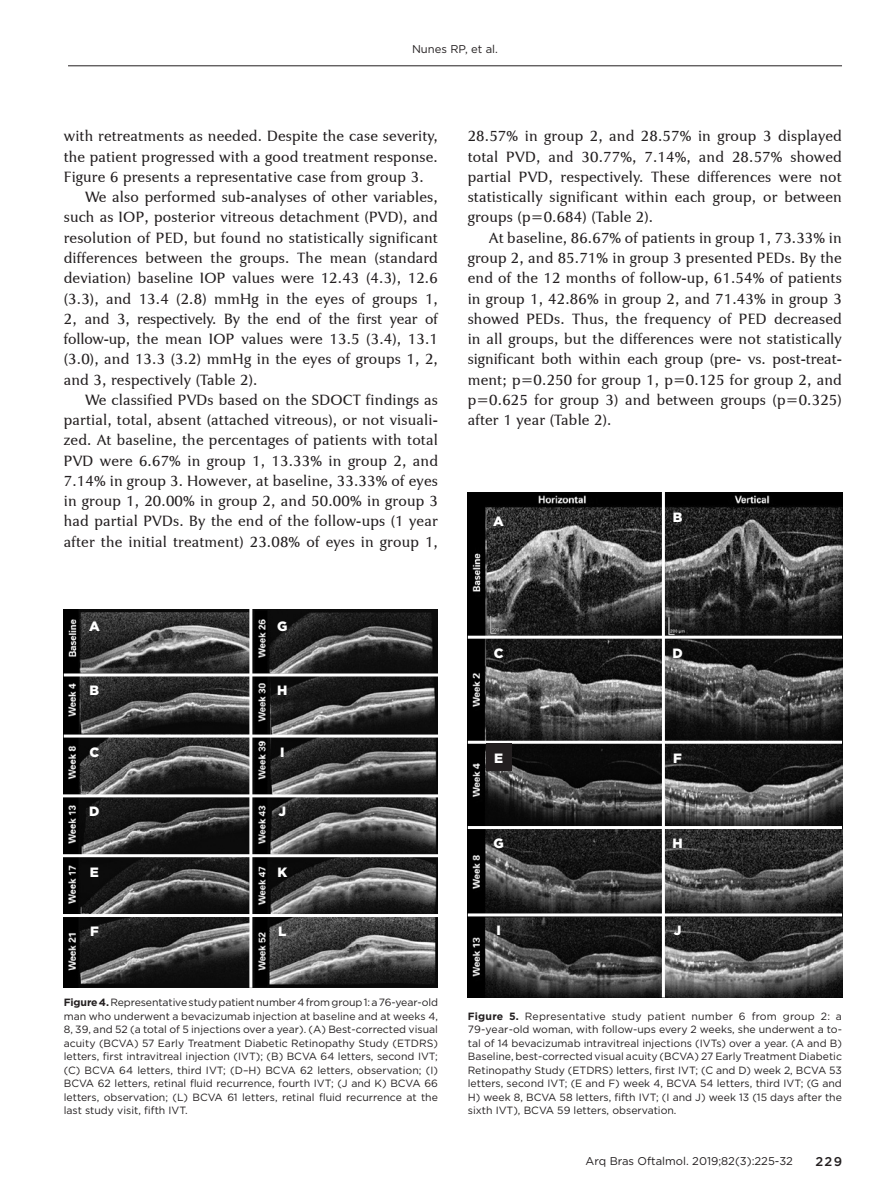
<style>
.page{position:relative;width:893px;height:1191px;background:#fff}
.page>*{position:absolute;margin:0;border:0;box-sizing:border-box;transform-origin:0 0}
.t1{font:15px/20.2px "Jaguar JC Book";letter-spacing:.015em;color:#231f20;text-align:justify}
.t2{font:15px "Jaguar JC Book";letter-spacing:-.005em;color:#231f20}
.t3{font:900 13.5px "Gotham";color:#fff}
.t4{font:500 12.75px "Gotham";color:#231f20}
.t5{font:11.25px "Gotham";color:#231f20}
.t6{font:10.5px/13.5px "Gotham";color:#231f20;text-align:justify}
.s1{font-weight:700}
</style>
<div class="page">
<hr style="left:68px;top:65px;width:774px;height:1px;background:#231f20">
<img style="left:64px;top:609px;width:374px;height:378px">
<hr style="left:249px;top:607px;width:3px;height:380px;background:#fff">
<hr style="left:64px;top:673px;width:374px;height:3px;background:#fff">
<hr style="left:64px;top:734px;width:374px;height:3px;background:#fff">
<hr style="left:62px;top:794px;width:380px;height:3px;background:#fff">
<hr style="left:62px;top:854px;width:380px;height:3px;background:#fff">
<hr style="left:62px;top:914px;width:380px;height:3px;background:#fff">
<img style="left:468px;top:492px;width:374px;height:505px">
<hr style="left:662px;top:490px;width:3px;height:507px;background:#fff">
<hr style="left:468px;top:635px;width:374px;height:3px;background:#fff">
<hr style="left:468px;top:740px;width:374px;height:3px;background:#fff">
<hr style="left:468px;top:826px;width:374px;height:3px;background:#fff">
<hr style="left:468px;top:913px;width:374px;height:3px;background:#fff">
<div style="left:486px;top:743px;width:25px;height:27px;background:#231f20"></div>
<p class="t5" style="left:412px;top:41px;width:87px">Nunes RP, et al.</p>
<p class="t1" style="left:64px;top:126px;width:376px">with retreatments as needed. Despite the case severity,</p>
<p class="t1" style="left:64px;top:147px;width:376px">the patient progressed with a good treatment response.</p>
<p class="t1" style="left:64px;top:167px;width:361px">Figure 6 presents a representative case from group 3.</p>
<p class="t1" style="left:85px;top:187px;width:354px">We also performed sub-analyses of other variables,</p>
<p class="t1" style="left:64px;top:207px;width:376px">such as IOP, posterior vitreous detachment (PVD), and</p>
<p class="t1" style="left:64px;top:228px;width:376px">resolution of PED, but found no statistically significant</p>
<p class="t1" style="left:64px;top:248px;width:376px">differences between the groups. The mean (standard</p>
<p class="t1" style="left:64px;top:268px;width:376px">deviation) baseline IOP values were 12.43 (4.3), 12.6</p>
<p class="t1" style="left:64px;top:288px;width:376px">(3.3), and 13.4 (2.8) mmHg in the eyes of groups 1,</p>
<p class="t2" style="left:64px;top:310px;width:376px">2, and 3, respectively. By the end of the first year of</p>
<p class="t1" style="left:64px;top:329px;width:376px">follow-up, the mean IOP values were 13.5 (3.4), 13.1</p>
<p class="t1" style="left:64px;top:349px;width:376px">(3.0), and 13.3 (3.2) mmHg in the eyes of groups 1, 2,</p>
<p class="t1" style="left:64px;top:369px;width:195px">and 3, respectively (Table 2).</p>
<p class="t1" style="left:85px;top:390px;width:354px">We classified PVDs based on the SDOCT findings as</p>
<p class="t1" style="left:64px;top:410px;width:376px">partial, total, absent (attached vitreous), or not visuali-</p>
<p class="t1" style="left:64px;top:430px;width:376px">zed. At baseline, the percentages of patients with total</p>
<p class="t1" style="left:64px;top:450px;width:376px">PVD were 6.67% in group 1, 13.33% in group 2, and</p>
<p class="t1" style="left:64px;top:471px;width:376px">7.14% in group 3. However, at baseline, 33.33% of eyes</p>
<p class="t1" style="left:64px;top:491px;width:376px">in group 1, 20.00% in group 2, and 50.00% in group 3</p>
<p class="t1" style="left:64px;top:511px;width:376px">had partial PVDs. By the end of the follow-ups (1 year</p>
<p class="t1" style="left:64px;top:531px;width:376px">after the initial treatment) 23.08% of eyes in group 1,</p>
<p class="t3" style="left:89px;top:616px;width:12px">A</p>
<p class="t3" style="left:277px;top:616px;width:12px">G</p>
<p class="t3" style="left:90px;top:681px;width:11px">B</p>
<p class="t3" style="left:277px;top:681px;width:12px">H</p>
<p class="t3" style="left:89px;top:742px;width:11px">C</p>
<p class="t3" style="left:280px;top:742px;width:6px">I</p>
<p class="t3" style="left:89px;top:802px;width:12px">D</p>
<p class="t3" style="left:279px;top:802px;width:9px">J</p>
<p class="t3" style="left:90px;top:862px;width:11px">E</p>
<p class="t3" style="left:277px;top:862px;width:11px">K</p>
<p class="t3" style="left:90px;top:922px;width:10px">F</p>
<p class="t3" style="left:278px;top:922px;width:10px">L</p>
<p class="t6" style="left:64px;top:995px;width:376px"><span class="s1">Figure 4.</span> Representative study patient number 4 from group 1: a 76-year-old man who underwent a bevacizumab injection at baseline and at weeks 4, 8, 39, and 52 (a total of 5 injections over a year). (A) Best-corrected visual acuity (BCVA) 57 Early Treatment Diabetic Retinopathy Study (ETDRS) letters, first intravitreal injection (IVT); (B) BCVA 64 letters, second IVT; (C) BCVA 64 letters, third IVT; (D–H) BCVA 62 letters, observation; (I)<br>BCVA 62 letters, retinal fluid recurrence, fourth IVT; (J and K) BCVA 66 letters, observation; (L) BCVA 61 letters, retinal fluid recurrence at the last study visit, fifth IVT.</p>
<p class="t1" style="left:468px;top:126px;width:376px">28.57% in group 2, and 28.57% in group 3 displayed total PVD, and 30.77%, 7.14%, and 28.57% showed partial PVD, respectively. These differences were not statistically significant within each group, or between groups (p=0.684) (Table 2).</p>
<p class="t1" style="left:468px;top:228px;width:376px;text-indent:21px">At baseline, 86.67% of patients in group 1, 73.33% in group 2, and 85.71% in group 3 presented PEDs. By the end of the 12 months of follow-up, 61.54% of patients in group 1, 42.86% in group 2, and 71.43% in group 3 showed PEDs. Thus, the frequency of PED decreased in all groups, but the differences were not statistically significant both within each group (pre- vs. post-treat&shy;ment; p=0.250 for group 1, p=0.125 for group 2, and p=0.625 for group 3) and between groups (p=0.325) after 1 year (Table 2).</p>
<p class="t3" style="left:493px;top:512px;width:12px">A</p>
<p class="t3" style="left:673px;top:507px;width:11px">B</p>
<p class="t3" style="left:494px;top:643px;width:11px">C</p>
<p class="t3" style="left:672px;top:643px;width:12px">D</p>
<p class="t3" style="left:494px;top:748px;width:11px">E</p>
<p class="t3" style="left:673px;top:748px;width:10px">F</p>
<p class="t3" style="left:493px;top:834px;width:12px">G</p>
<p class="t3" style="left:672px;top:834px;width:12px">H</p>
<p class="t3" style="left:496px;top:921px;width:6px">I</p>
<p class="t3" style="left:674px;top:921px;width:9px">J</p>
<p class="t6" style="left:468px;top:1009px;width:376px"><span class="s1">Figure 5.</span> Representative study patient number 6 from group 2: a 79-year-old woman, with follow-ups every 2 weeks, she underwent a to&shy;tal of 14 bevacizumab intravitreal injections (IVTs) over a year. (A and B)<br>Baseline, best-corrected visual acuity (BCVA) 27 Early Treatment Diabetic Retinopathy Study (ETDRS) letters, first IVT; (C and D) week 2, BCVA 53 letters, second IVT; (E and F) week 4, BCVA 54 letters, third IVT; (G and H) week 8, BCVA 58 letters, fifth IVT; (I and J) week 13 (15 days after the sixth IVT), BCVA 59 letters, observation.</p>
<p class="t5" style="left:586px;top:1153px;width:209px">Arq Bras Oftalmol. 2019;82(3):225-32</p>
<p class="t4" style="left:815px;top:1153px;width:28px">229</p>
</div>
